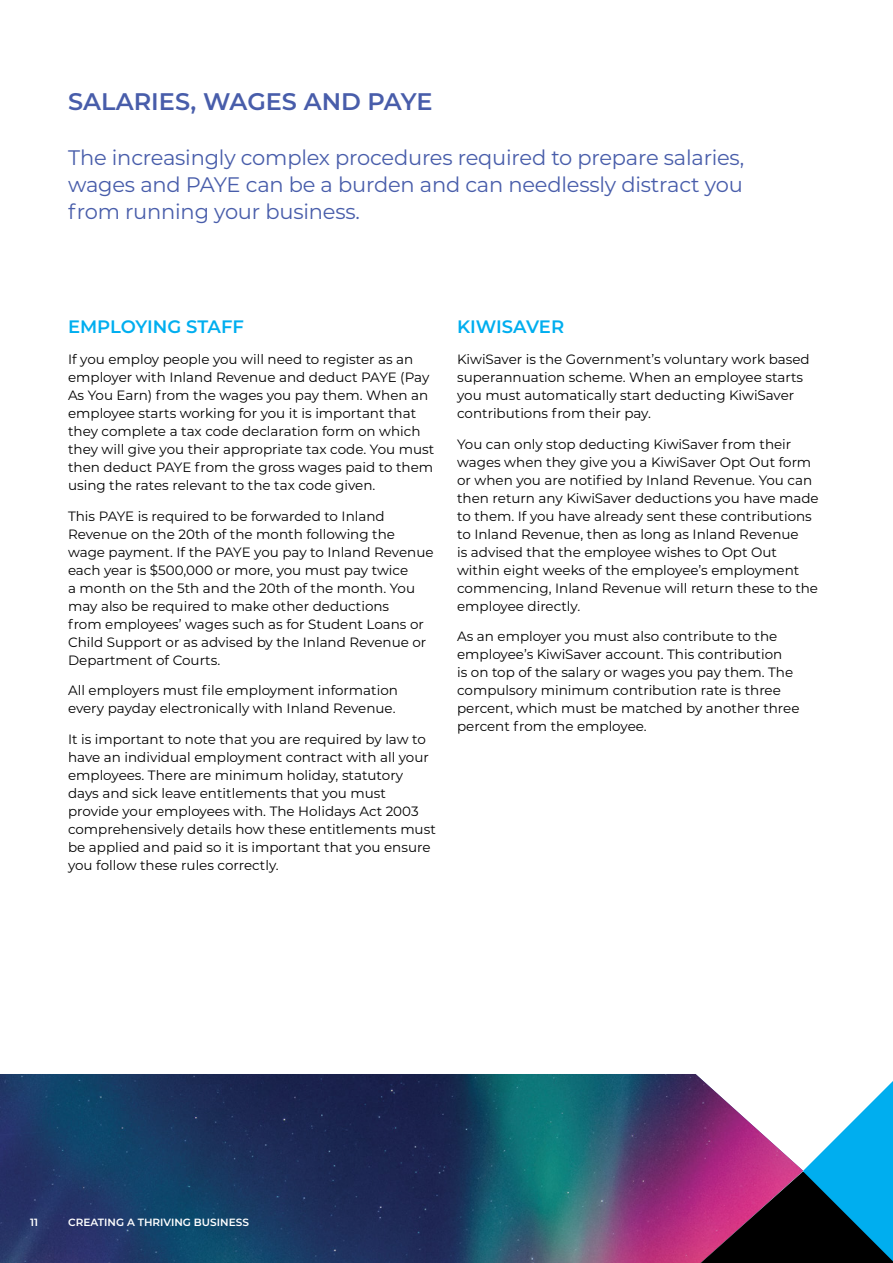
<style>
.page{position:relative;width:893px;height:1263px;background:#fff}
.page>*{position:absolute;margin:0;border:0;box-sizing:border-box;transform-origin:0 0}
.t1{font:600 24px "Montserrat";color:#485daa}
.t2{font:21px/27px "Montserrat";letter-spacing:-.01em;color:#485daa;text-align:justify}
.t3{font:600 18px "Montserrat";color:#00aeef}
.t4{font:13.5px/18px "Montserrat";color:#000}
.t5{font:600 10.5px "Montserrat";color:#fff}
</style>
<div class="page">
<img style="left:0;top:1074px;width:704px;height:189px">
<svg style="left:701px;top:1081px;width:192px;height:182px"></svg>
<h1 class="t1" style="left:68px;top:85px;width:366px">SALARIES, WAGES AND PAYE</h1>
<h2 class="t2" style="left:68px;top:143px;width:677px">The increasingly complex procedures required to prepare salaries, wages and PAYE can be a burden and can needlessly distract you from running your business.</h2>
<h3 class="t3" style="left:68px;top:314px;width:177px">EMPLOYING STAFF</h3>
<p class="t4" style="left:68px;top:350px;width:368px">If you employ people you will need to register as an employer with Inland Revenue and deduct PAYE (Pay As You Earn) from the wages you pay them. When an employee starts working for you it is important that they complete a tax code declaration form on which they will give you their appropriate tax code. You must then deduct PAYE from the gross wages paid to them using the rates relevant to the tax code given.</p>
<p class="t4" style="left:68px;top:506px;width:367px">This PAYE is required to be forwarded to Inland Revenue on the 20th of the month following the wage payment. If the PAYE you pay to Inland Revenue each year is $500,000 or more, you must pay twice<br>a month on the 5th and the 20th of the month. You may also be required to make other deductions<br>from employees’ wages such as for Student Loans or Child Support or as advised by the Inland Revenue or Department of Courts.</p>
<p class="t4" style="left:68px;top:681px;width:331px">All employers must file employment information every payday electronically with Inland Revenue.</p>
<p class="t4" style="left:68px;top:730px;width:369px">It is important to note that you are required by law to have an individual employment contract with all your employees. There are minimum holiday, statutory days and sick leave entitlements that you must provide your employees with. The Holidays Act 2003 comprehensively details how these entitlements must be applied and paid so it is important that you ensure you follow these rules correctly.</p>
<h3 class="t3" style="left:457px;top:314px;width:109px">KIWISAVER</h3>
<p class="t4" style="left:457px;top:350px;width:354px">KiwiSaver is the Government’s voluntary work based superannuation scheme. When an employee starts you must automatically start deducting KiwiSaver contributions from their pay.</p>
<p class="t4" style="left:457px;top:434px;width:363px">You can only stop deducting KiwiSaver from their wages when they give you a KiwiSaver Opt Out form or when you are notified by Inland Revenue. You can then return any KiwiSaver deductions you have made to them. If you have already sent these contributions to Inland Revenue, then as long as Inland Revenue<br>is advised that the employee wishes to Opt Out within eight weeks of the employee’s employment commencing, Inland Revenue will return these to the employee directly.</p>
<p class="t4" style="left:457px;top:627px;width:344px">As an employer you must also contribute to the employee’s KiwiSaver account. This contribution<br>is on top of the salary or wages you pay them. The compulsory minimum contribution rate is three percent, which must be matched by another three percent from the employee.</p>
<p class="t5" style="left:30px;top:1215px;width:10px">11</p>
<p class="t5" style="left:68px;top:1215px;width:182px">CREATING A THRIVING BUSINESS</p>
</div>
